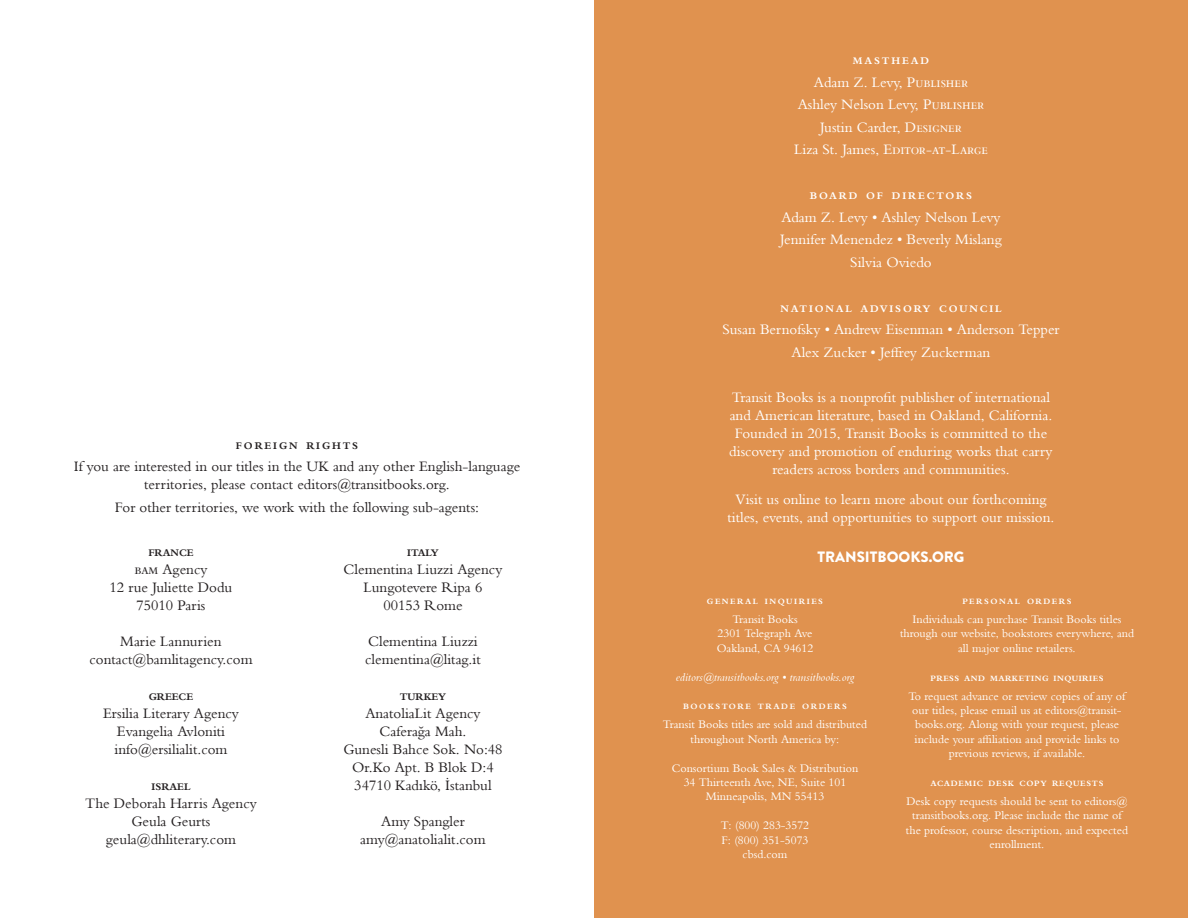
<style>
.page{position:relative;width:1188px;height:918px;background:#fff}
.page>*{position:absolute;margin:0;border:0;box-sizing:border-box;transform-origin:0 0}
.t1{font:15px/18px "Bembo MT Pro";color:#231f20;text-align:center}
.t2{font:15px/18px "Bembo MT Pro";color:#fff;text-align:center}
.t3{font:900 15px "Brandon Grotesque";color:#fff}
.t4{font:12px/14.4px "Bembo MT Pro";color:#fff;text-align:center}
.t5{font:italic 12px "Bembo MT Pro";color:#fff}
.t6{font:700 10.5px "Bembo MT Pro";letter-spacing:.18em;color:#fff}
.t7{font:700 10.5px "Bembo MT Pro";color:#231f20}
.t8{font:700 10.5px "Bembo MT Pro";letter-spacing:.18em;color:#231f20}
.t9{font:700 8.4px "Bembo MT Pro";letter-spacing:.18em;color:#fff}
.t10{font:700 8.4px "Bembo MT Pro";letter-spacing:.055em;color:#fff}
.t11{font:700 8.4px "Bembo MT Pro";letter-spacing:.085em;color:#fff}
</style>
<div class="page">
<div style="left:594px;top:0;width:594px;height:918px;background:#e0924f"></div>
<p class="t8" style="left:236px;top:439px;width:124px">FOREIGN RIGHTS</p>
<p class="t1" style="left:74px;top:457px;width:448px">If you are interested in our titles in the UK and any other English-language territories, please contact editors@transitbooks.org.</p>
<p class="t1" style="left:115px;top:498px;width:366px">For other territories, we work with the following sub-agents:</p>
<p class="t7" style="left:148px;top:546px;width:47px">FRANCE</p>
<p class="t1" style="left:135px;top:560px;width:74px">bam Agency</p>
<p class="t1" style="left:110px;top:578px;width:124px">12 rue Juliette Dodu</p>
<p class="t1" style="left:137px;top:596px;width:70px">75010 Paris</p>
<p class="t1" style="left:120px;top:632px;width:103px">Marie Lannurien</p>
<p class="t1" style="left:89px;top:650px;width:165px">contact@bamlitagency.com</p>
<p class="t7" style="left:149px;top:690px;width:46px">GREECE</p>
<p class="t1" style="left:103px;top:704px;width:137px">Ersilia Literary Agency</p>
<p class="t1" style="left:117px;top:722px;width:110px">Evangelia Avloniti</p>
<p class="t1" style="left:115px;top:740px;width:114px">info@ersilialit.com</p>
<p class="t7" style="left:152px;top:780px;width:40px">ISRAEL</p>
<p class="t1" style="left:85px;top:794px;width:173px">The Deborah Harris Agency</p>
<p class="t1" style="left:132px;top:812px;width:80px">Geula Geurts</p>
<p class="t1" style="left:106px;top:830px;width:132px">geula@dhliterary.com</p>
<p class="t7" style="left:407px;top:546px;width:33px">ITALY</p>
<p class="t1" style="left:344px;top:560px;width:160px">Clementina Liuzzi Agency</p>
<p class="t1" style="left:364px;top:578px;width:120px">Lungotevere Ripa 6</p>
<p class="t1" style="left:383px;top:596px;width:81px">00153 Rome</p>
<p class="t1" style="left:368px;top:632px;width:111px">Clementina Liuzzi</p>
<p class="t1" style="left:365px;top:650px;width:117px">clementina@litag.it</p>
<p class="t7" style="left:400px;top:690px;width:48px">TURKEY</p>
<p class="t1" style="left:365px;top:704px;width:117px">AnatoliaLit Agency</p>
<p class="t1" style="left:380px;top:722px;width:88px">Caferağa Mah.</p>
<p class="t1" style="left:343px;top:740px;width:161px">Gunesli Bahce Sok. No:48</p>
<p class="t1" style="left:352px;top:758px;width:143px">Or.Ko Apt. B Blok D:4</p>
<p class="t1" style="left:354px;top:776px;width:139px">34710 Kadıkö, İstanbul</p>
<p class="t1" style="left:381px;top:812px;width:85px">Amy Spangler</p>
<p class="t1" style="left:360px;top:830px;width:127px">amy@anatolialit.com</p>
<p class="t6" style="left:853px;top:55px;width:78px">MASTHEAD</p>
<p class="t2" style="left:814px;top:73px;width:156px">Adam Z. Levy, Publisher</p>
<p class="t2" style="left:798px;top:95px;width:188px">Ashley Nelson Levy, Publisher</p>
<p class="t2" style="left:820px;top:118px;width:143px">Justin Carder, Designer</p>
<p class="t2" style="left:794px;top:140px;width:195px">Liza St. James, Editor-at-Large</p>
<p class="t6" style="left:810px;top:190px;width:164px">BOARD OF DIRECTORS</p>
<p class="t2" style="left:781px;top:208px;width:221px">Adam Z. Levy • Ashley Nelson Levy</p>
<p class="t2" style="left:780px;top:230px;width:223px">Jennifer Menendez • Beverly Mislang</p>
<p class="t2" style="left:850px;top:253px;width:83px">Silvia Oviedo</p>
<p class="t6" style="left:780px;top:302px;width:223px">NATIONAL ADVISORY COUNCIL</p>
<p class="t2" style="left:722px;top:320px;width:339px">Susan Bernofsky • Andrew Eisenman • Anderson Tepper</p>
<p class="t2" style="left:792px;top:343px;width:200px">Alex Zucker • Jeffrey Zuckerman</p>
<p class="t2" style="left:729px;top:388px;width:325px">Transit Books is a nonprofit publisher of international and American literature, based in Oakland, California.<br>Founded in 2015, Transit Books is committed to the discovery and promotion of enduring works that carry readers across borders and communities.</p>
<p class="t2" style="left:727px;top:490px;width:329px">Visit us online to learn more about our forthcoming titles, events, and opportunities to support our mission.</p>
<p class="t3" style="left:818px;top:547px;width:148px">TRANSITBOOKS.ORG</p>
<p class="t9" style="left:707px;top:597px;width:118px">GENERAL INQUIRIES</p>
<p class="t4" style="left:732px;top:612px;width:67px">Transit Books</p>
<p class="t4" style="left:718px;top:626px;width:96px">2301 Telegraph Ave</p>
<p class="t4" style="left:717px;top:640px;width:98px">Oakland, CA 94612</p>
<p class="t5" style="left:676px;top:669px;width:180px">editors@transitbooks.org • transitbooks.org</p>
<p class="t9" style="left:683px;top:702px;width:165px">BOOKSTORE TRADE ORDERS</p>
<p class="t4" style="left:663px;top:717px;width:206px">Transit Books titles are sold and distributed throughout North America by:</p>
<p class="t4" style="left:672px;top:760px;width:188px">Consortium Book Sales &amp; Distribution</p>
<p class="t4" style="left:684px;top:775px;width:164px">34 Thirteenth Ave, NE, Suite 101</p>
<p class="t4" style="left:706px;top:789px;width:120px">Minneapolis, MN 55413</p>
<p class="t4" style="left:721px;top:818px;width:90px">T: (800) 283-3572</p>
<p class="t4" style="left:722px;top:832px;width:88px">F: (800) 351-5073</p>
<p class="t4" style="left:743px;top:847px;width:46px">cbsd.com</p>
<p class="t9" style="left:962px;top:597px;width:111px">PERSONAL ORDERS</p>
<p class="t4" style="left:900px;top:612px;width:236px">Individuals can purchase Transit Books titles through our website, bookstores everywhere, and all major online retailers.</p>
<p class="t10" style="left:931px;top:673px;width:174px">PRESS AND MARKETING INQUIRIES</p>
<p class="t4" style="left:909px;top:688px;width:218px">To request advance or review copies of any of our titles, please email us at editors@transit&shy;books.org. Along with your request, please include your affiliation and provide links to previous reviews, if available.</p>
<p class="t11" style="left:931px;top:778px;width:174px">ACADEMIC DESK COPY REQUESTS</p>
<p class="t4" style="left:906px;top:793px;width:224px">Desk copy requests should be sent to editors@ transitbooks.org. Please include the name of the professor, course description, and expected enrollment.</p>
</div>
